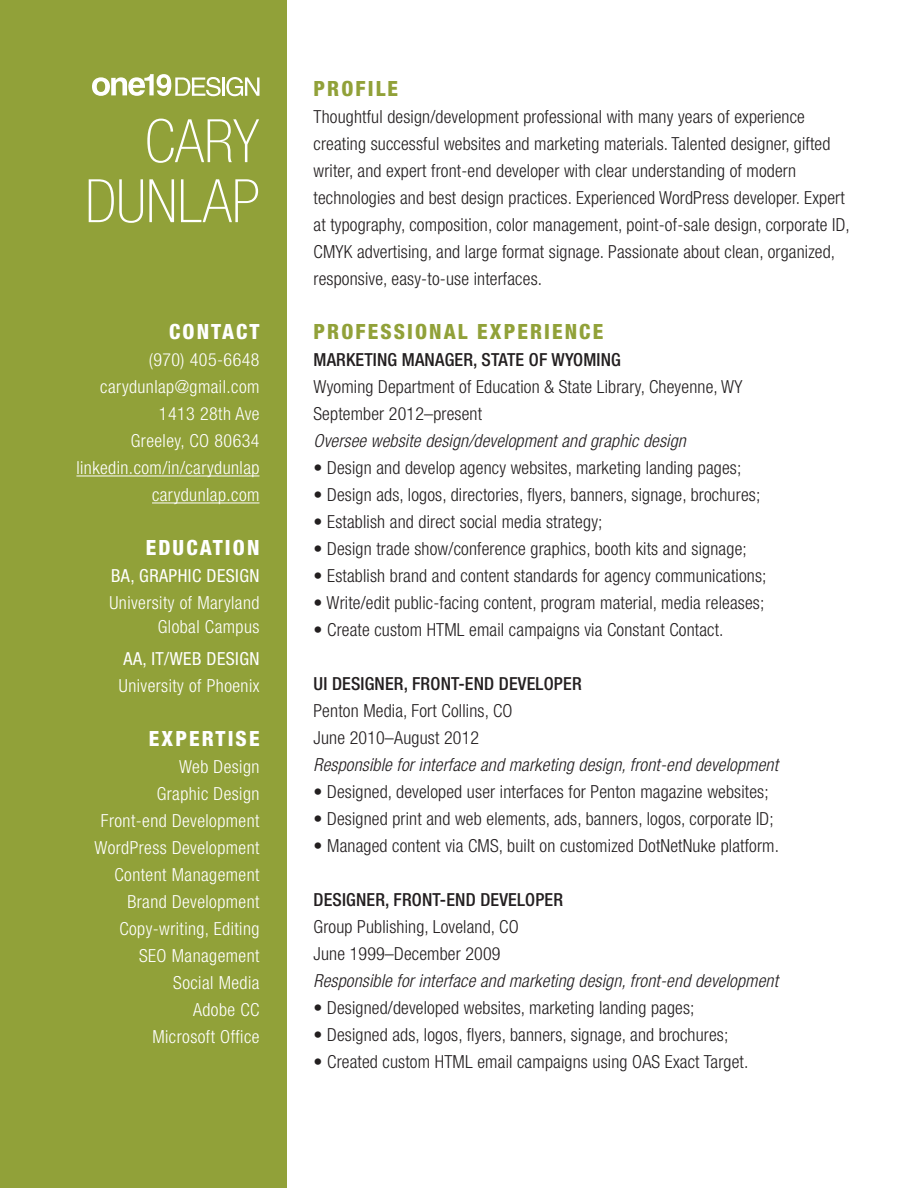
<style>
.page{position:relative;width:918px;height:1188px;background:#fff}
.page>*{position:absolute;margin:0;border:0;box-sizing:border-box;transform-origin:0 0}
.t1{font:100 condensed 60px "Helvetica Neue LT Std";color:#fff}
.t2{font:800 condensed 21px "Helvetica Neue LT Std";letter-spacing:.1em;color:#91a139}
.t3{font:800 condensed 21px "Helvetica Neue LT Std";letter-spacing:.1em;color:#fff}
.t4{font:300 condensed 18px/27px "Helvetica Neue LT Std";letter-spacing:.01em;color:#231f20}
.t5{font:300 condensed 18px "Helvetica Neue LT Std";letter-spacing:.025em;color:#fff}
.t6{font:italic 300 condensed 18px "Helvetica Neue LT Std";letter-spacing:.01em;color:#231f20}
.t7{font:500 condensed 18px "Helvetica Neue LT Std";letter-spacing:.01em;color:#231f20}
.t8{font:condensed 18px "Helvetica Neue LT Std";letter-spacing:.025em;color:#fff}
</style>
<div class="page">
<div style="left:0;top:0;width:286px;height:1188px;background:#91a139"></div>
<hr style="left:76px;top:476px;width:183px;height:1px;background:#fff">
<hr style="left:152px;top:503px;width:107px;height:1px;background:#fff">
<svg style="left:92px;top:74px;width:168px;height:22px"></svg>
<p class="t1" style="left:145px;top:107px;width:116px">CARY</p>
<p class="t1" style="left:85px;top:167px;width:176px">DUNLAP</p>
<p class="t3" style="left:169px;top:319px;width:92px">CONTACT</p>
<p class="t5" style="left:149px;top:349px;width:112px">(970) 405-6648</p>
<p class="t5" style="left:100px;top:376px;width:161px">carydunlap@gmail.com</p>
<p class="t5" style="left:159px;top:403px;width:102px">1413 28th Ave</p>
<p class="t5" style="left:131px;top:430px;width:130px">Greeley, CO 80634</p>
<p class="t5" style="left:76px;top:457px;width:185px">linkedin.com/in/carydunlap</p>
<p class="t5" style="left:152px;top:484px;width:109px">carydunlap.com</p>
<p class="t3" style="left:146px;top:535px;width:115px">EDUCATION</p>
<p class="t8" style="left:111px;top:565px;width:150px">BA, GRAPHIC DESIGN</p>
<p class="t5" style="left:109px;top:592px;width:152px">University of Maryland</p>
<p class="t5" style="left:158px;top:616px;width:103px">Global Campus</p>
<p class="t8" style="left:124px;top:648px;width:137px">AA, IT/WEB DESIGN</p>
<p class="t5" style="left:119px;top:675px;width:142px">University of Phoenix</p>
<p class="t3" style="left:149px;top:725px;width:112px">EXPERTISE</p>
<p class="t5" style="left:179px;top:756px;width:82px">Web Design</p>
<p class="t5" style="left:157px;top:783px;width:104px">Graphic Design</p>
<p class="t5" style="left:101px;top:810px;width:160px">Front-end Development</p>
<p class="t5" style="left:95px;top:837px;width:166px">WordPress Development</p>
<p class="t5" style="left:115px;top:864px;width:146px">Content Management</p>
<p class="t5" style="left:127px;top:891px;width:134px">Brand Development</p>
<p class="t5" style="left:119px;top:918px;width:142px">Copy-writing, Editing</p>
<p class="t5" style="left:139px;top:945px;width:122px">SEO Management</p>
<p class="t5" style="left:173px;top:972px;width:88px">Social Media</p>
<p class="t5" style="left:193px;top:999px;width:68px">Adobe CC</p>
<p class="t5" style="left:152px;top:1026px;width:109px">Microsoft Office</p>
<p class="t2" style="left:314px;top:76px;width:86px">PROFILE</p>
<p class="t4" style="left:314px;top:103px;width:538px">Thoughtful design/development professional with many years of experience creating successful websites and marketing materials. Talented designer, gifted writer, and expert front-end developer with clear understanding of modern technologies and best design practices. Experienced WordPress developer. Expert at typography, composition, color management, point-of-sale design, corporate ID, CMYK advertising, and large format signage. Passionate about clean, organized, responsive, easy-to-use interfaces.</p>
<p class="t2" style="left:314px;top:319px;width:291px">PROFESSIONAL EXPERIENCE</p>
<p class="t7" style="left:314px;top:349px;width:309px">MARKETING MANAGER, STATE OF WYOMING</p>
<p class="t4" style="left:314px;top:373px;width:430px">Wyoming Department of Education &amp; State Library, Cheyenne, WY</p>
<p class="t4" style="left:314px;top:400px;width:170px">September 2012–present</p>
<p class="t6" style="left:314px;top:430px;width:374px">Oversee website design/development and graphic design</p>
<p class="t4" style="left:314px;top:454px;width:429px">• Design and develop agency websites, marketing landing pages;</p>
<p class="t4" style="left:314px;top:481px;width:448px">• Design ads, logos, directories, flyers, banners, signage, brochures;</p>
<p class="t4" style="left:314px;top:508px;width:291px">• Establish and direct social media strategy;</p>
<p class="t4" style="left:314px;top:535px;width:435px">• Design trade show/conference graphics, booth kits and signage;</p>
<p class="t4" style="left:314px;top:562px;width:455px">• Establish brand and content standards for agency communications;</p>
<p class="t4" style="left:314px;top:589px;width:452px">• Write/edit public-facing content, program material, media releases;</p>
<p class="t4" style="left:314px;top:616px;width:412px">• Create custom HTML email campaigns via Constant Contact.</p>
<p class="t7" style="left:314px;top:673px;width:270px">UI DESIGNER, FRONT-END DEVELOPER</p>
<p class="t4" style="left:314px;top:697px;width:201px">Penton Media, Fort Collins, CO</p>
<p class="t4" style="left:314px;top:724px;width:167px">June 2010–August 2012</p>
<p class="t6" style="left:314px;top:754px;width:466px">Responsible for interface and marketing design, front-end development</p>
<p class="t4" style="left:314px;top:778px;width:457px">• Designed, developed user interfaces for Penton magazine websites;</p>
<p class="t4" style="left:314px;top:805px;width:462px">• Designed print and web elements, ads, banners, logos, corporate ID;</p>
<p class="t4" style="left:314px;top:832px;width:467px">• Managed content via CMS, built on customized DotNetNuke platform.</p>
<p class="t7" style="left:314px;top:889px;width:251px">DESIGNER, FRONT-END DEVELOPER</p>
<p class="t4" style="left:314px;top:913px;width:207px">Group Publishing, Loveland, CO</p>
<p class="t4" style="left:314px;top:940px;width:189px">June 1999–December 2009</p>
<p class="t6" style="left:314px;top:970px;width:466px">Responsible for interface and marketing design, front-end development</p>
<p class="t4" style="left:314px;top:994px;width:383px">• Designed/developed websites, marketing landing pages;</p>
<p class="t4" style="left:314px;top:1021px;width:416px">• Designed ads, logos, flyers, banners, signage, and brochures;</p>
<p class="t4" style="left:314px;top:1048px;width:436px">• Created custom HTML email campaigns using OAS Exact Target.</p>
</div>
